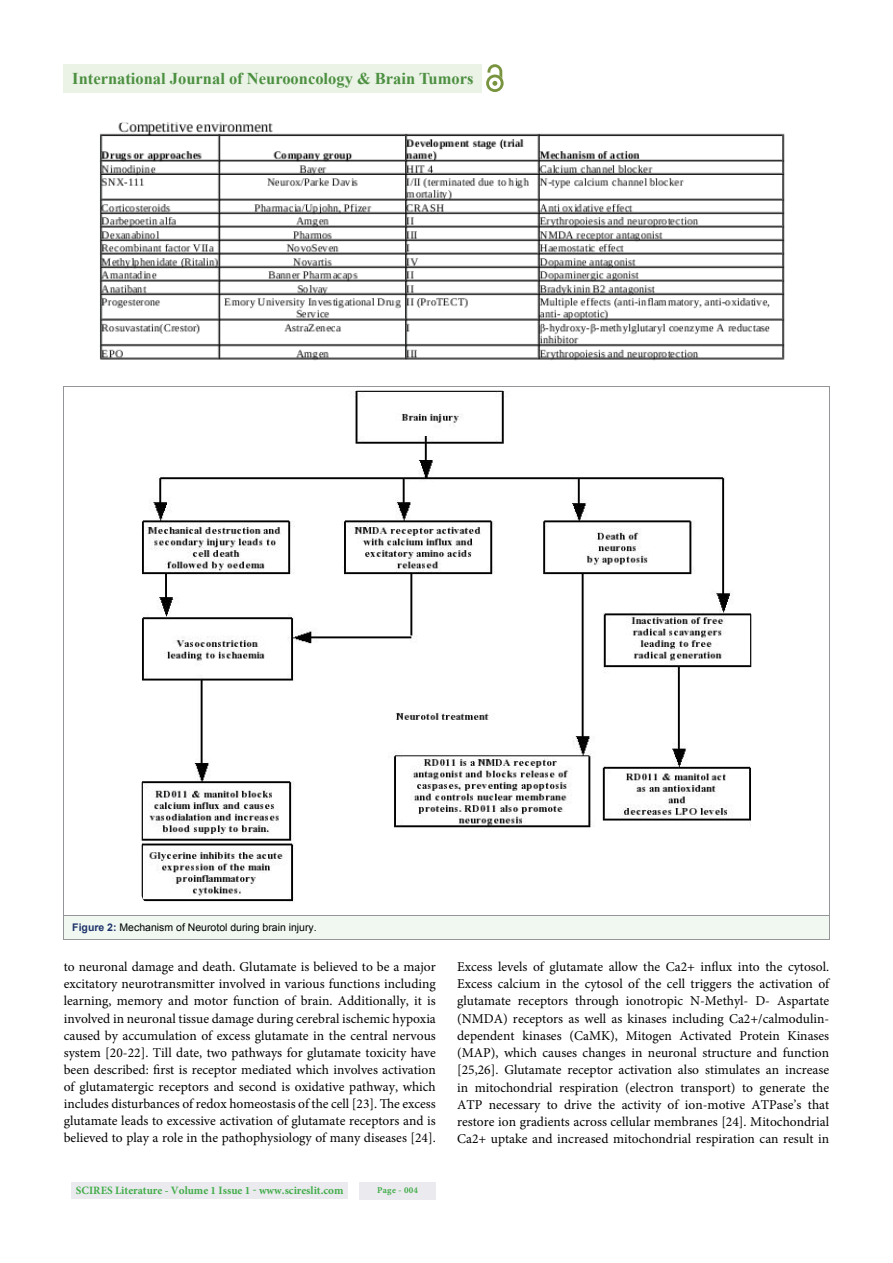
<style>
.page{position:relative;width:893px;height:1263px;background:#fff}
.page>*{position:absolute;margin:0;border:0;box-sizing:border-box;transform-origin:0 0}
.t1{font:700 16.5px "Times New Roman";color:#4d9041}
.t2{font:13.5px/17.1px "Minion Pro";color:#000;text-align:justify}
.t3{font:700 11.25px "Minion Pro";color:#41ad49}
.t4{font:10.5px "Arial";color:#000}
.t5{font:700 9px "Minion Pro";letter-spacing:.03em;color:#41ad49}
.s1{font-weight:700;color:#20336c}
</style>
<div class="page">
<div style="left:72px;top:1182px;width:276px;height:17px;background:#ebeaef"></div>
<div style="left:359px;top:1182px;width:77px;height:17px;background:#ebeaef"></div>
<div style="left:64px;top:64px;width:418px;height:28px;background:#eaf3e6"></div>
<img style="left:486px;top:75px;width:18px;height:17px">
<svg style="left:487px;top:64px;width:15px;height:22px"></svg>
<div style="left:64px;top:915px;width:765px;height:25px;background:#f0f8f1"></div>
<hr style="left:64px;top:915px;width:765px;height:1px;background:#939598">
<hr style="left:64px;top:940px;width:765px;height:1px;background:#939598">
<img style="left:142px;top:391px;width:609px;height:511px;border-radius:7px">
<img style="left:98px;top:123px;width:691px;height:242px;border-radius:8px">
<p class="t1" style="left:72px;top:69px;width:403px">International Journal of Neurooncology &amp; Brain Tumors</p>
<p class="t4" style="left:72px;top:922px;width:246px"><span class="s1">Figure 2:</span> Mechanism of Neurotol during brain injury.</p>
<p class="t2" style="left:64px;top:959px;width:374px">to neuronal damage and death. Glutamate is believed to be a major excitatory neurotransmitter involved in various functions including learning, memory and motor function of brain. Additionally, it is involved in neuronal tissue damage during cerebral ischemic hypoxia caused by accumulation of excess glutamate in the central nervous system [20-22]. Till date, two pathways for glutamate toxicity have been described: first is receptor mediated which involves activation of glutamatergic receptors and second is oxidative pathway, which includes disturbances of redox homeostasis of the cell [23]. The excess glutamate leads to excessive activation of glutamate receptors and is believed to play a role in the pathophysiology of many diseases [24].</p>
<p class="t2" style="left:457px;top:959px;width:374px">Excess levels of glutamate allow the Ca2+ influx into the cytosol.<br>Excess calcium in the cytosol of the cell triggers the activation of glutamate receptors through ionotropic N-Methyl- D- Aspartate (NMDA) receptors as well as kinases including Ca2+/calmodulin&shy;dependent kinases (CaMK), Mitogen Activated Protein Kinases (MAP), which causes changes in neuronal structure and function [25,26]. Glutamate receptor activation also stimulates an increase in mitochondrial respiration (electron transport) to generate the ATP necessary to drive the activity of ion-motive ATPase’s that restore ion gradients across cellular membranes [24]. Mitochondrial Ca2+ uptake and increased mitochondrial respiration can result in</p>
<p class="t3" style="left:76px;top:1186px;width:269px">SCIRES Literature - Volume 1 Issue 1 - www.scireslit.com</p>
<p class="t5" style="left:377px;top:1186px;width:42px">Page - 004</p>
</div>
